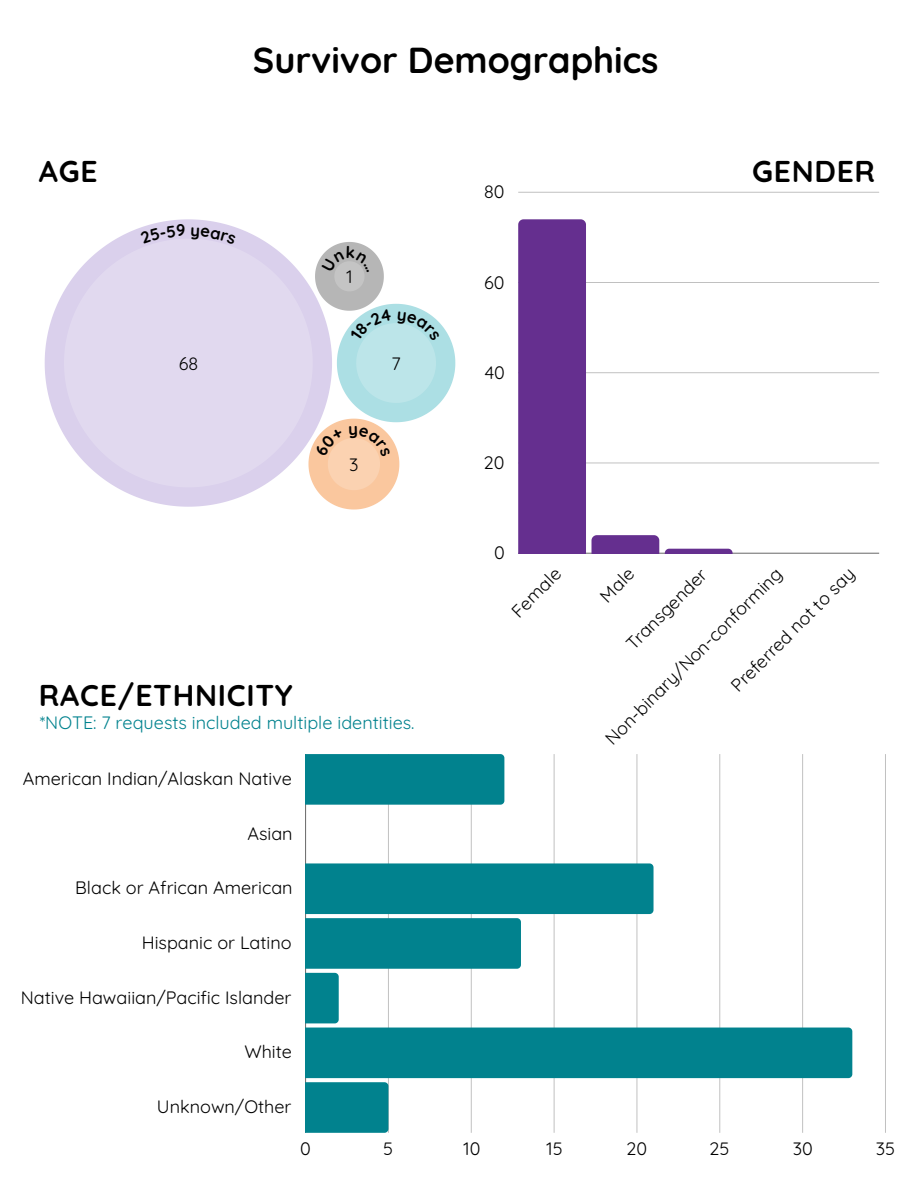
<style>
.page{position:relative;width:918px;height:1188px;background:#fff}
.page>*{position:absolute;margin:0;border:0;box-sizing:border-box;transform-origin:0 0}
.t1{font:700 36px "Quicksand";color:#000}
.t2{font:700 30px "Quicksand";letter-spacing:.025em;color:#000}
.t3{font:18px "Quicksand";color:#000}
.t4{font:18px "Quicksand";color:#01828e}
</style>
<div class="page">
<svg style="left:45px;top:219px;width:216px;height:288px"></svg>
<svg style="left:64px;top:239px;width:244px;height:248px;background:#e2daef"></svg>
<hr style="left:305px;top:754px;width:1px;height:379px;background:#000;opacity:.6">
<hr style="left:388px;top:754px;width:1px;height:379px;background:#c4c4c4">
<hr style="left:471px;top:754px;width:1px;height:379px;background:#cecece">
<hr style="left:554px;top:754px;width:1px;height:379px;background:#d8d8d8">
<hr style="left:637px;top:754px;width:1px;height:379px;background:#e3e3e3">
<hr style="left:719px;top:754px;width:1px;height:379px;background:#d2d2d2">
<hr style="left:802px;top:754px;width:1px;height:379px;background:#c8c8c8">
<hr style="left:885px;top:754px;width:1px;height:379px;background:#c1c1c1">
<div style="left:306px;top:754px;width:198px;height:51px;background:#01828e"></div>
<svg style="left:306px;top:863px;width:546px;height:270px"></svg>
<hr style="left:518px;top:553px;width:361px;height:1px;background:#000;opacity:.6">
<hr style="left:518px;top:463px;width:361px;height:1px;background:#e2e2e2">
<hr style="left:518px;top:372px;width:361px;height:1px;background:#cecece">
<hr style="left:518px;top:282px;width:361px;height:1px;background:#c0c0c0">
<hr style="left:518px;top:192px;width:361px;height:1px;background:#cfcfcf">
<div style="left:518px;top:219px;width:68px;height:334px;background:#652f8f"></div>
<svg style="left:592px;top:535px;width:67px;height:18px"></svg>
<svg style="left:665px;top:549px;width:68px;height:4px"></svg>
<svg style="left:140px;top:224px;width:45px;height:20px"></svg>
<svg style="left:191px;top:227px;width:45px;height:17px"></svg>
<svg style="left:308px;top:242px;width:147px;height:268px"></svg>
<h1 class="t1" style="left:253px;top:37px;width:407px">Survivor Demographics</h1>
<p class="t2" style="left:39px;top:152px;width:60px">AGE</p>
<h2 class="t2" style="left:752px;top:152px;width:125px">GENDER</h2>
<p class="t3" style="left:346px;top:265px;width:8px">1</p>
<p class="t3" style="left:179px;top:352px;width:21px">68</p>
<p class="t3" style="left:391px;top:352px;width:11px">7</p>
<p class="t3" style="left:349px;top:453px;width:11px">3</p>
<h2 class="t2" style="left:39px;top:676px;width:255px">RACE/ETHNICITY</h2>
<h2 class="t4" style="left:40px;top:711px;width:376px">*NOTE: 7 requests included multiple identities.</h2>
<p class="t3" style="left:23px;top:767px;width:271px">American Indian/Alaskan Native</p>
<p class="t3" style="left:247px;top:822px;width:47px">Asian</p>
<p class="t3" style="left:75px;top:876px;width:219px">Black or African American</p>
<p class="t3" style="left:142px;top:931px;width:151px">Hispanic or Latino</p>
<p class="t3" style="left:21px;top:986px;width:272px">Native Hawaiian/Pacific Islander</p>
<p class="t3" style="left:244px;top:1040px;width:49px">White</p>
<p class="t3" style="left:157px;top:1095px;width:136px">Unknown/Other</p>
<p class="t3" style="left:484px;top:180px;width:22px">80</p>
<p class="t3" style="left:484px;top:271px;width:22px">60</p>
<p class="t3" style="left:485px;top:361px;width:22px">40</p>
<p class="t3" style="left:484px;top:451px;width:22px">20</p>
<p class="t3" style="left:494px;top:541px;width:12px">0</p>
<p class="t3" style="left:506px;top:606px;width:63px;rotate:-45deg">Female</p>
<p class="t3" style="left:595px;top:591px;width:41px;rotate:-45deg">Male</p>
<p class="t3" style="left:726px;top:680px;width:168px;rotate:-45deg">Prefer ed not to say</p>
<p class="t3" style="left:600px;top:733px;width:243px;rotate:-45deg">Non-binary/Non-conforming</p>
<p class="t3" style="left:621px;top:638px;width:107px;rotate:-45deg">Transgender</p>
<p class="t3" style="left:300px;top:1137px;width:12px">0</p>
<p class="t3" style="left:383px;top:1137px;width:11px">5</p>
<p class="t3" style="left:463px;top:1137px;width:19px">10</p>
<p class="t3" style="left:546px;top:1137px;width:18px">15</p>
<p class="t3" style="left:627px;top:1137px;width:22px">20</p>
<p class="t3" style="left:710px;top:1137px;width:21px">25</p>
<p class="t3" style="left:793px;top:1137px;width:22px">30</p>
<p class="t3" style="left:876px;top:1137px;width:21px">35</p>
</div>
